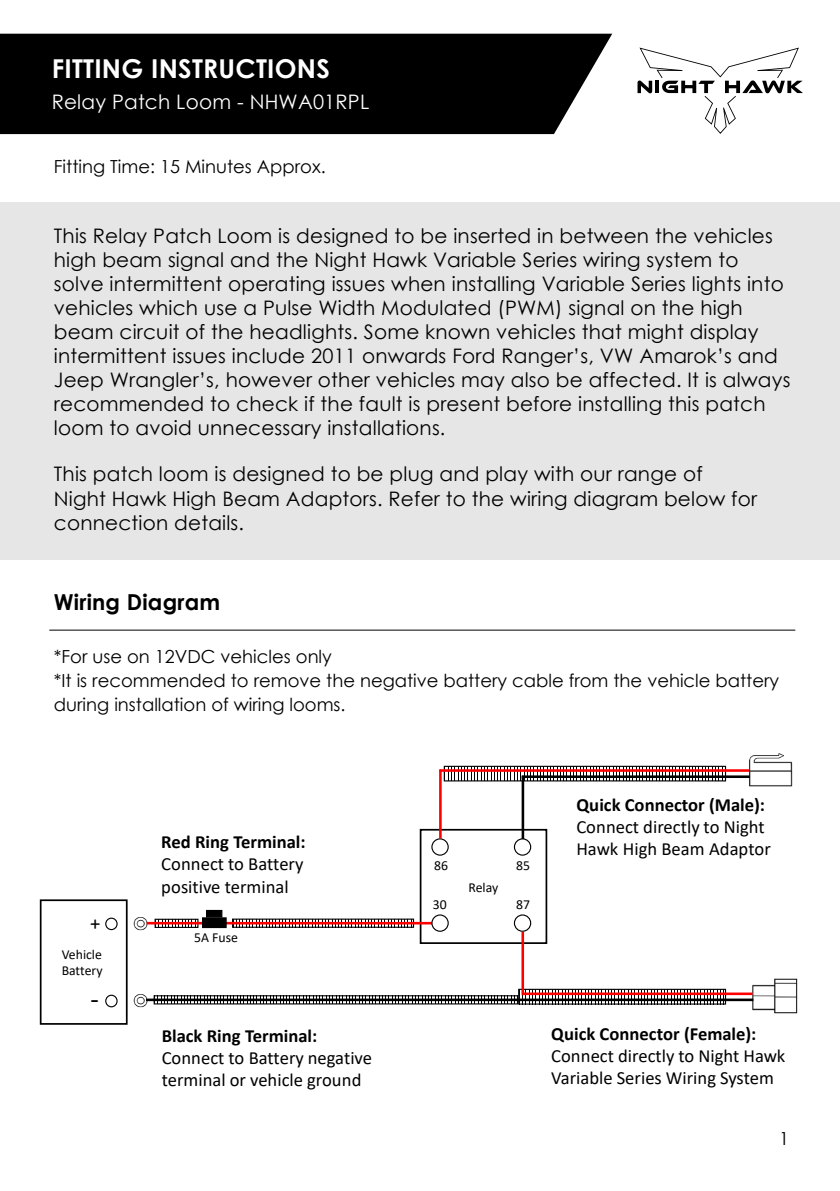
<style>
.page{position:relative;width:840px;height:1191px;background:#fff}
.page>*{position:absolute;margin:0;border:0;box-sizing:border-box;transform-origin:0 0}
.t1{font:27.4px "Calibri";color:#000}
.t2{font:700 26px "Century Gothic";letter-spacing:.01em;color:#fff}
.t3{font:700 22px "Century Gothic";letter-spacing:.01em;color:#000}
.t4{font:20.6px "Calibri";color:#000}
.t5{font:20px/24px "Century Gothic";letter-spacing:.01em;color:#000}
.t6{font:20px "Century Gothic";letter-spacing:.01em;color:#fff}
.t7{font:18.6px/22.2px "Calibri";color:#000}
.t8{font:700 18.6px "Calibri";color:#000}
.t9{font:18px/24px "Century Gothic";color:#000}
.t10{font:13.8px/16.4px "Calibri";color:#000}
</style>
<div class="page">
<div style="left:0;top:33px;width:613px;height:102px;background:#000"></div>
<div style="left:0;top:202px;width:839px;height:357px;background:#e6e6e6"></div>
<svg style="left:637px;top:48px;width:165px;height:86px"></svg>
<hr style="left:49px;top:629px;width:745px;height:1px;background:#000">
<svg style="left:153px;top:995px;width:365px;height:9px"></svg>
<img style="left:747px;top:978px;width:51px;height:36px">
<img style="left:748px;top:753px;width:45px;height:34px">
<img style="left:133px;top:994px;width:15px;height:14px">
<img style="left:133px;top:917px;width:15px;height:14px">
<svg style="left:443px;top:765px;width:282px;height:16px"></svg>
<svg style="left:156px;top:920px;width:40px;height:6px"></svg>
<div style="left:154px;top:918px;width:44px;height:10px;border:1px solid #000"></div>
<svg style="left:518px;top:988px;width:207px;height:16px"></svg>
<svg style="left:234px;top:920px;width:178px;height:5px"></svg>
<div style="left:232px;top:918px;width:182px;height:9px;border:1px solid #000"></div>
<div style="left:419px;top:829px;width:128px;height:115px;border:2px solid #000"></div>
<hr style="left:147px;top:922px;width:285px;height:2px;background:#f00">
<hr style="left:521px;top:775px;width:228px;height:3px;background:#000">
<hr style="left:522px;top:992px;width:230px;height:3px;background:#f00">
<div style="left:40px;top:899px;width:87px;height:125px;border:2px solid #000"></div>
<div style="left:105px;top:917px;width:13px;height:13px;border:1px solid #000;border-radius:50%"></div>
<div style="left:105px;top:994px;width:13px;height:13px;border:1px solid #000;border-radius:50%"></div>
<div style="left:431px;top:914px;width:17px;height:17px;border:1px solid #000;border-radius:50%"></div>
<div style="left:513px;top:914px;width:18px;height:17px;border:1px solid #000;border-radius:50%"></div>
<div style="left:513px;top:838px;width:18px;height:17px;border:1px solid #000;border-radius:50%"></div>
<div style="left:431px;top:838px;width:17px;height:17px;border:1px solid #000;border-radius:50%"></div>
<hr style="left:439px;top:769px;width:2px;height:69px;background:#f00">
<hr style="left:439px;top:769px;width:309px;height:3px;background:#f00">
<div style="left:202px;top:917px;width:24px;height:11px;background:#000;border:1px solid #000"></div>
<div style="left:206px;top:910px;width:16px;height:7px;background:#000"></div>
<hr style="left:146px;top:998px;width:607px;height:3px;background:#000">
<hr style="left:521px;top:932px;width:2px;height:63px;background:#f00">
<hr style="left:521px;top:775px;width:3px;height:64px;background:#000">
<h2 class="t2" style="left:52px;top:49px;width:279px">FITTING INSTRUCTIONS</h2>
<p class="t6" style="left:52px;top:88px;width:319px">Relay Patch Loom - NHWA01RPL</p>
<p class="t9" style="left:54px;top:154px;width:273px">Fitting Time: 15 Minutes Approx.</p>
<p class="t5" style="left:54px;top:223px;width:737px">This Relay Patch Loom is designed to be inserted in between the vehicles high beam signal and the Night Hawk Variable Series wiring system to solve intermittent operating issues when installing Variable Series lights into vehicles which use a Pulse Width Modulated (PWM) signal on the high beam circuit of the headlights. Some known vehicles that might display intermittent issues include 2011 onwards Ford Ranger’s, VW Amarok’s and Jeep Wrangler’s, however other vehicles may also be affected. It is always recommended to check if the fault is present before installing this patch loom to avoid unnecessary installations.</p>
<p class="t5" style="left:54px;top:462px;width:704px">This patch loom is designed to be plug and play with our range of<br>Night Hawk High Beam Adaptors. Refer to the wiring diagram below for connection details.</p>
<p class="t3" style="left:54px;top:585px;width:168px">Wiring Diagram</p>
<p class="t9" style="left:54px;top:644px;width:726px">*For use on 12VDC vehicles only<br>*It is recommended to remove the negative battery cable from the vehicle battery during installation of wiring looms.</p>
<p class="t4" style="left:90px;top:909px;width:12px">+</p>
<p class="t10" style="left:62px;top:945px;width:42px">Vehicle<br>Battery</p>
<h1 class="t1" style="left:90px;top:980px;width:10px">-</h1>
<p class="t8" style="left:161px;top:828px;width:146px">Red Ring Terminal:</p>
<p class="t7" style="left:161px;top:852px;width:144px">Connect to Battery positive terminal</p>
<p class="t10" style="left:194px;top:929px;width:45px">5A Fuse</p>
<p class="t8" style="left:161px;top:1022px;width:157px">Black Ring Terminal:</p>
<p class="t7" style="left:161px;top:1046px;width:212px">Connect to Battery negative terminal or vehicle ground</p>
<p class="t10" style="left:434px;top:857px;width:15px">86</p>
<p class="t10" style="left:516px;top:857px;width:15px">85</p>
<p class="t10" style="left:468px;top:879px;width:31px">Relay</p>
<p class="t10" style="left:432px;top:895px;width:15px">30</p>
<p class="t10" style="left:516px;top:896px;width:15px">87</p>
<p class="t8" style="left:576px;top:791px;width:190px">Quick Connector (Male):</p>
<p class="t7" style="left:576px;top:815px;width:196px">Connect directly to Night<br>Hawk High Beam Adaptor</p>
<p class="t8" style="left:551px;top:1020px;width:206px">Quick Connector (Female):</p>
<p class="t7" style="left:551px;top:1044px;width:235px">Connect directly to Night Hawk<br>Variable Series Wiring System</p>
<p class="t9" style="left:778px;top:1126px;width:11px">1</p>
</div>
